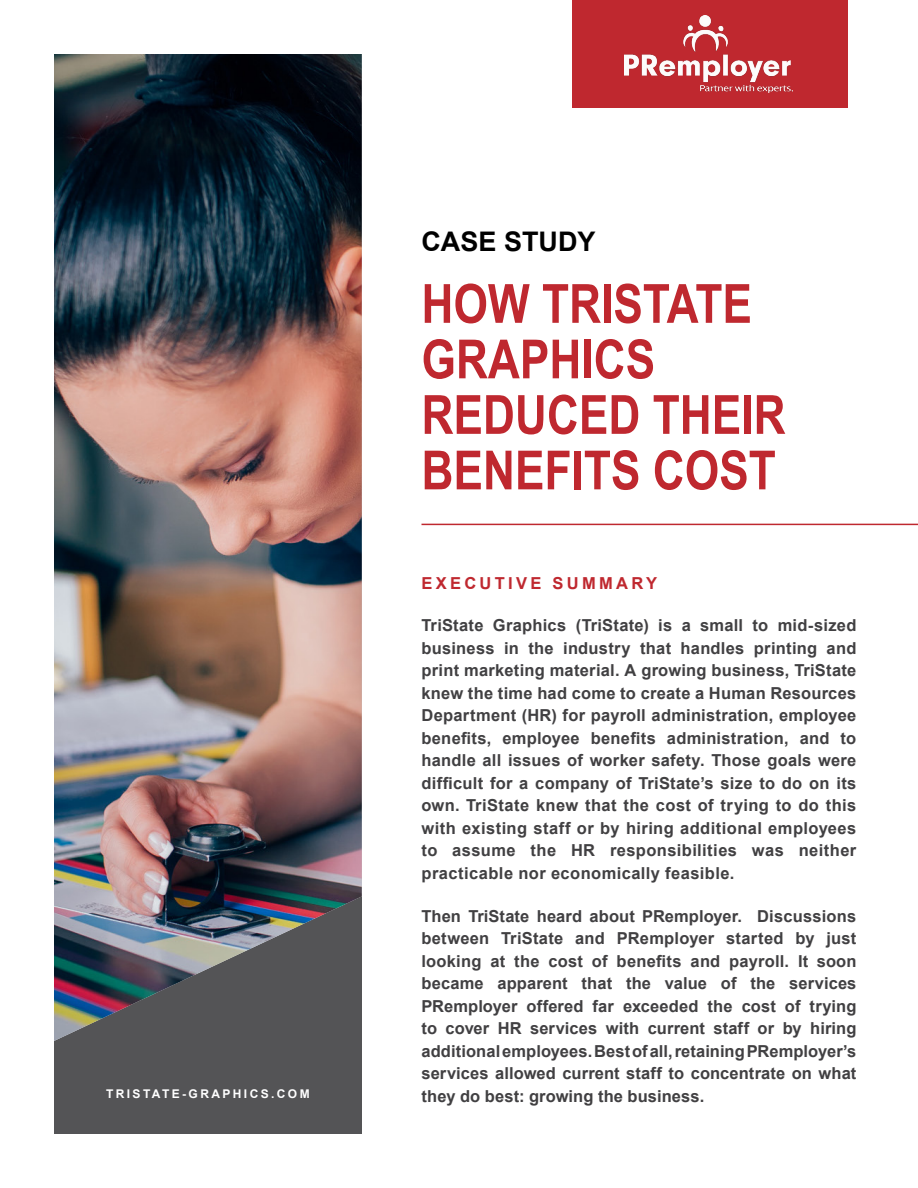
<style>
.page{position:relative;width:918px;height:1188px;background:#fff}
.page>*{position:absolute;margin:0;border:0;box-sizing:border-box;transform-origin:0 0}
.t1{font:700 54px/55.5px "Arial Narrow";color:#bf282f}
.t2{font:700 27px "Arial";color:#000}
.t3{font:700 16.5px/22.5px "Arial";letter-spacing:.02em;color:#414042;text-align:justify}
.t4{font:700 16.5px "Arial";letter-spacing:.2em;color:#bf282f}
.t5{font:700 12px "Arial";letter-spacing:.2em;color:#fff}
</style>
<div class="page">
<div style="left:572px;top:0;width:276px;height:108px;background:#bf282f"></div>
<img style="left:625px;top:15px;width:168px;height:78px">
<div style="left:54px;top:54px;width:308px;height:1080px;background:#545456"></div>
<hr style="left:422px;top:524px;width:496px;height:1px;background:#bf282f">
<img style="left:54px;top:54px;width:308px;height:987px">
<p class="t5" style="left:106px;top:1086px;width:205px">TRISTATE-GRAPHICS.COM</p>
<h2 class="t2" style="left:422px;top:223px;width:176px">CASE STUDY</h2>
<h1 class="t1" style="left:422px;top:273px;width:366px">HOW TRISTATE<br>GRAPHICS<br>REDUCED THEIR<br>BENEFITS COST</h1>
<p class="t4" style="left:422px;top:573px;width:237px">EXECUTIVE SUMMARY</p>
<p class="t3" style="left:422px;top:615px;width:436px">TriState Graphics (TriState) is a small to mid-sized business in the industry that handles printing and print marketing material. A growing business, TriState knew the time had come to create a Human Resources Department (HR) for payroll administration, employee benefits, employee benefits administration, and to handle all issues of worker safety. Those goals were difficult for a company of TriState’s size to do on its own. TriState knew that the cost of trying to do this with existing staff or by hiring additional employees to assume the HR responsibilities was neither practicable nor economically feasible.</p>
<p class="t3" style="left:422px;top:905px;width:436px">Then TriState heard about PRemployer. Discussions between TriState and PRemployer started by just looking at the cost of benefits and payroll. It soon became apparent that the value of the services PRemployer offered far exceeded the cost of trying to cover HR services with current staff or by hiring additional employees. Best of all, retaining PRemployer’s services allowed current staff to concentrate on what they do best: growing the business.</p>
</div>
